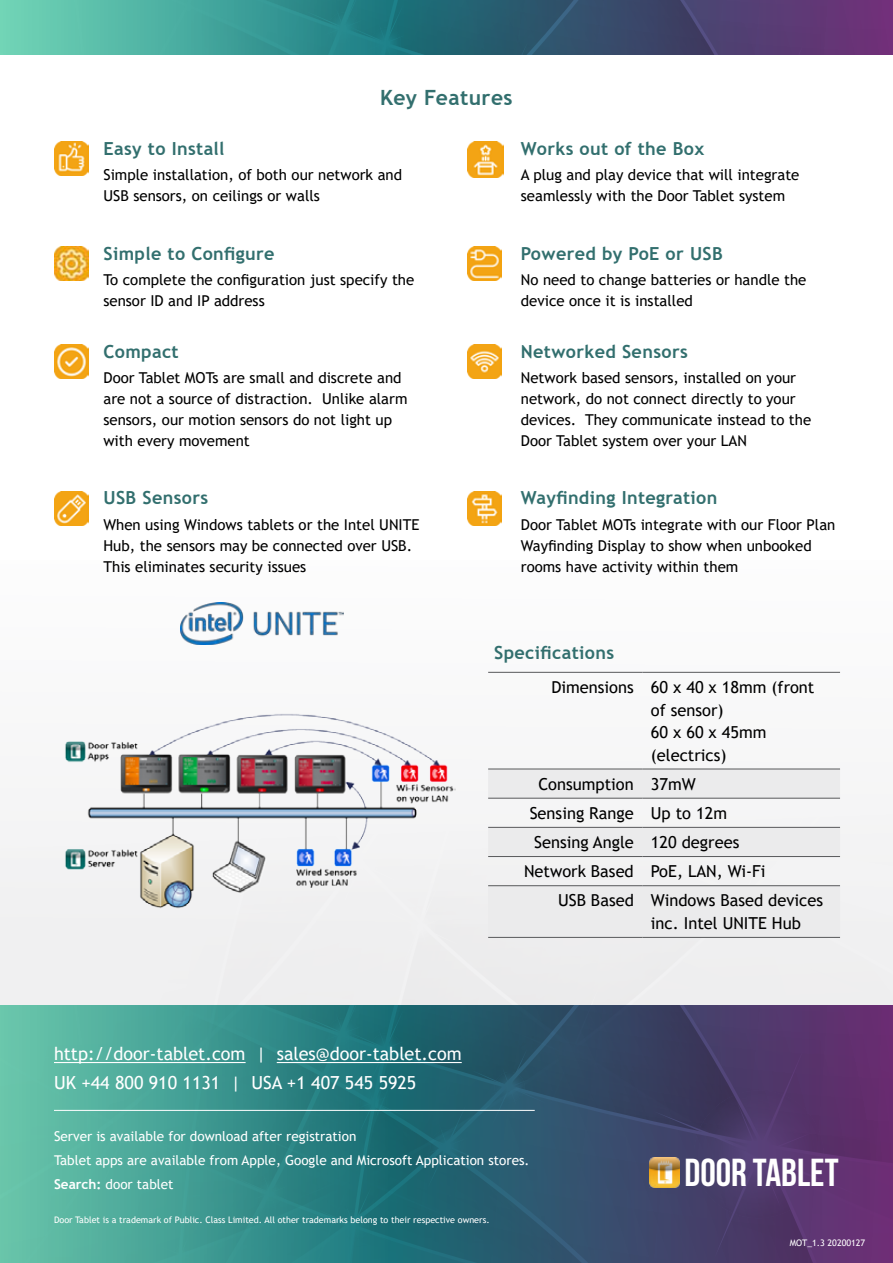
<style>
.page{position:relative;width:893px;height:1263px;background:#fff}
.page>*{position:absolute;margin:0;border:0;box-sizing:border-box;transform-origin:0 0}
.t1{font:39px "Bebas Neue";color:#fff}
.t2{font:700 21px "Trebuchet MS";letter-spacing:.02em;color:#326f6e}
.t3{font:700 18px "Trebuchet MS";letter-spacing:.02em;color:#326f6e}
.t4{font:18px/28.5px "Trebuchet MS";color:#fff}
.t5{font:16.5px/22.5px "Trebuchet MS";color:#000}
.t6{font:15px/21px "Trebuchet MS";color:#000}
.t7{font:13.5px/24px "Trebuchet MS";color:#fff}
.t8{font:9px "Trebuchet MS";color:#fff}
.s1{font-weight:700}
</style>
<div class="page">
<svg style="left:0;top:0;width:893px;height:54px;background:#427383"></svg>
<div style="left:0;top:560px;width:893px;height:703px;background:#f9f9fa"></div>
<div style="left:168px;top:768px;width:725px;height:237px;background:#efeeef"></div>
<div style="left:159px;top:989px;width:477px;height:16px;background:#ededee"></div>
<svg style="left:0;top:1005px;width:893px;height:258px;background:#3e6c7c"></svg>
<img style="left:650px;top:1157px;width:29px;height:30px">
<hr style="left:54px;top:1062px;width:192px;height:1px;background:#fff">
<hr style="left:277px;top:1062px;width:185px;height:1px;background:#fff">
<hr style="left:54px;top:1110px;width:481px;height:1px;background:#fff">
<svg style="left:488px;top:770px;width:352px;height:167px;fill:#ebebec"></svg>
<hr style="left:488px;top:672px;width:154px;height:1px;background:#58595b">
<hr style="left:642px;top:672px;width:198px;height:1px;background:#58595b">
<hr style="left:488px;top:769px;width:154px;height:1px;background:#58595b">
<hr style="left:642px;top:769px;width:198px;height:1px;background:#58595b">
<hr style="left:488px;top:798px;width:154px;height:1px;background:#58595b">
<hr style="left:642px;top:798px;width:198px;height:1px;background:#58595b">
<hr style="left:488px;top:827px;width:154px;height:1px;background:#58595b">
<hr style="left:642px;top:827px;width:198px;height:1px;background:#58595b">
<hr style="left:488px;top:856px;width:154px;height:1px;background:#58595b">
<hr style="left:642px;top:856px;width:198px;height:1px;background:#58595b">
<hr style="left:488px;top:885px;width:154px;height:1px;background:#58595b">
<hr style="left:642px;top:885px;width:198px;height:1px;background:#58595b">
<hr style="left:488px;top:937px;width:154px;height:1px;background:#58595b">
<hr style="left:642px;top:937px;width:198px;height:1px;background:#58595b">
<img style="left:180px;top:603px;width:163px;height:41px">
<img style="left:65px;top:714px;width:390px;height:201px">
<img style="left:54px;top:142px;width:34px;height:34px">
<img style="left:468px;top:142px;width:35px;height:35px">
<img style="left:54px;top:247px;width:34px;height:34px">
<img style="left:54px;top:344px;width:34px;height:34px">
<img style="left:468px;top:247px;width:34px;height:34px">
<img style="left:468px;top:344px;width:34px;height:34px">
<img style="left:54px;top:491px;width:34px;height:34px">
<img style="left:468px;top:491px;width:34px;height:34px">
<h2 class="t2" style="left:380px;top:84px;width:134px">Key Features</h2>
<p class="t3" style="left:103px;top:137px;width:123px">Easy to Install</p>
<p class="t6" style="left:103px;top:164px;width:300px">Simple installation, of both our network and<br>USB sensors, on ceilings or walls</p>
<p class="t3" style="left:521px;top:137px;width:185px">Works out of the Box</p>
<p class="t6" style="left:521px;top:164px;width:280px">A plug and play device that will integrate seamlessly with the Door Tablet system</p>
<p class="t3" style="left:103px;top:242px;width:173px">Simple to Configure</p>
<p class="t6" style="left:103px;top:269px;width:312px">To complete the configuration just specify the sensor ID and IP address</p>
<p class="t3" style="left:103px;top:340px;width:77px">Compact</p>
<p class="t6" style="left:103px;top:367px;width:305px">Door Tablet MOTs are small and discrete and are not a source of distraction. Unlike alarm sensors, our motion sensors do not light up with every movement</p>
<p class="t3" style="left:103px;top:487px;width:106px">USB Sensors</p>
<p class="t6" style="left:103px;top:514px;width:318px">When using Windows tablets or the Intel UNITE<br>Hub, the sensors may be connected over USB.<br>This eliminates security issues</p>
<p class="t3" style="left:521px;top:242px;width:203px">Powered by PoE or USB</p>
<p class="t6" style="left:521px;top:269px;width:287px">No need to change batteries or handle the device once it is installed</p>
<p class="t3" style="left:521px;top:340px;width:168px">Networked Sensors</p>
<p class="t6" style="left:521px;top:367px;width:292px">Network based sensors, installed on your network, do not connect directly to your devices. They communicate instead to the Door Tablet system over your LAN</p>
<p class="t3" style="left:521px;top:487px;width:198px">Wayfinding Integration</p>
<p class="t6" style="left:521px;top:514px;width:316px">Door Tablet MOTs integrate with our Floor Plan<br>Wayfinding Display to show when unbooked rooms have activity within them</p>
<p class="t3" style="left:494px;top:642px;width:121px">Specifications</p>
<p class="t5" style="left:651px;top:676px;width:165px;text-indent:-99px">Dimensions 60 x 40 x 18mm (front of sensor)<br>60 x 60 x 45mm (electrics)</p>
<p class="t5" style="left:538px;top:772px;width:159px">Consumption 37mW</p>
<p class="t5" style="left:530px;top:802px;width:199px">Sensing Range Up to 12m</p>
<p class="t5" style="left:534px;top:831px;width:207px">Sensing Angle 120 degrees</p>
<p class="t5" style="left:524px;top:860px;width:243px">Network Based PoE, LAN, Wi-Fi</p>
<p class="t5" style="left:558px;top:889px;width:266px">USB Based Windows Based devices</p>
<p class="t5" style="left:651px;top:912px;width:152px">inc. Intel UNITE Hub</p>
<p class="t4" style="left:54px;top:1039px;width:409px">http://door-tablet.com | sales@door-tablet.com<br>UK +44 800 910 1131 | USA +1 407 545 5925</p>
<p class="t7" style="left:54px;top:1124px;width:477px">Server is available for download after registration<br>Tablet apps are available from Apple, Google and Microsoft Application stores.<br><span class="s1">Search:</span> door tablet</p>
<p class="t8" style="left:54px;top:1214px;width:437px">Door Tablet is a trademark of Public. Class Limited. All other trademarks belong to their respective owners.</p>
<h1 class="t1" style="left:684px;top:1151px;width:156px">DOOR TABLET</h1>
<p class="t8" style="left:790px;top:1237px;width:77px">MOT_1.3 20200127</p>
</div>
